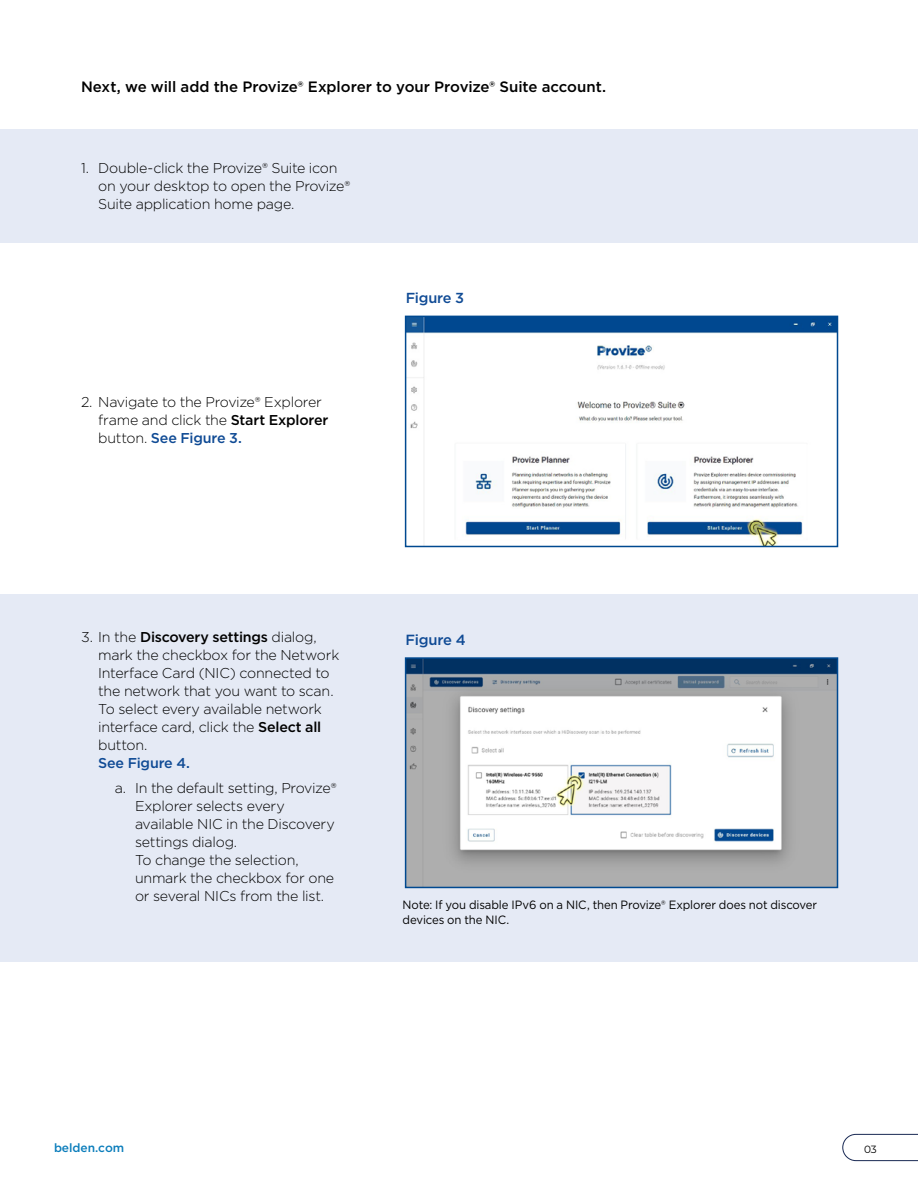
<style>
.page{position:relative;width:918px;height:1188px;background:#fff}
.page>*{position:absolute;margin:0;border:0;box-sizing:border-box;transform-origin:0 0}
.t1{font:500 15px "Gotham";letter-spacing:-.005em;color:#000}
.t2{font:500 14.7px "Gotham";letter-spacing:-.02em;color:#104b95}
.t3{font:500 14.55px "Gotham";letter-spacing:-.02em;color:#104b95}
.t4{font:300 14.25px/18px "Gotham";letter-spacing:-.02em;color:#000}
.t5{font:500 14.25px "Gotham";letter-spacing:-.015em;color:#104b95}
.t6{font:12px/15px "Gotham";letter-spacing:-.01em;color:#000;scale:.95 1}
.t7{font:500 12px "Gotham";letter-spacing:-.005em;color:#0b7dbb}
.t8{font:10.5px "Montserrat";color:#000}
.s1{font-weight:500}
.s2{font-weight:500;color:#104b95}
</style>
<div class="page">
<svg style="left:842px;top:1134px;width:76px;height:27px"></svg>
<div style="left:0;top:594px;width:918px;height:368px;background:#e5eaf5"></div>
<div style="left:0;top:129px;width:918px;height:114px;background:#e5eaf5"></div>
<img style="left:408px;top:319px;width:427px;height:225px">
<div style="left:405px;top:316px;width:433px;height:231px;border:2px solid #004990"></div>
<img style="left:408px;top:660px;width:427px;height:225px">
<div style="left:405px;top:657px;width:433px;height:231px;border:2px solid #004990"></div>
<p class="t1" style="left:81px;top:77px;width:527px">Next, we will add the Provize® Explorer to your Provize® Suite account.</p>
<p class="t4" style="left:98px;top:159px;width:254px;text-indent:-17px">1. Double-click the Provize® Suite icon on your desktop to open the Provize®<br>Suite application home page.</p>
<p class="t4" style="left:98px;top:392px;width:232px;text-indent:-17px">2. Navigate to the Provize® Explorer frame and click the <span class="s1">Start Explorer </span>button. <span class="s2">See Figure 3.</span></p>
<p class="t3" style="left:406px;top:288px;width:60px">Figure 3</p>
<p class="t4" style="left:98px;top:628px;width:243px;text-indent:-17px">3. In the <span class="s1">Discovery settings</span> dialog, mark the checkbox for the Network<br>Interface Card (NIC) connected to the network that you want to scan.<br>To select every available network interface card, click the <span class="s1">Select all </span>button.</p>
<p class="t5" style="left:98px;top:754px;width:93px">See Figure 4.</p>
<p class="t4" style="left:135px;top:779px;width:203px;text-indent:-20px">a. In the default setting, Provize®<br>Explorer selects every available NIC in the Discovery settings dialog.<br>To change the selection, unmark the checkbox for one or several NICs from the list.</p>
<p class="t2" style="left:406px;top:630px;width:62px">Figure 4</p>
<p class="t6" style="left:403px;top:897px;width:438px">Note: If you disable IPv6 on a NIC, then Provize® Explorer does not discover devices on the NIC.</p>
<p class="t7" style="left:54px;top:1140px;width:72px">belden.com</p>
<p class="t8" style="left:864px;top:1142px;width:14px">03</p>
</div>
